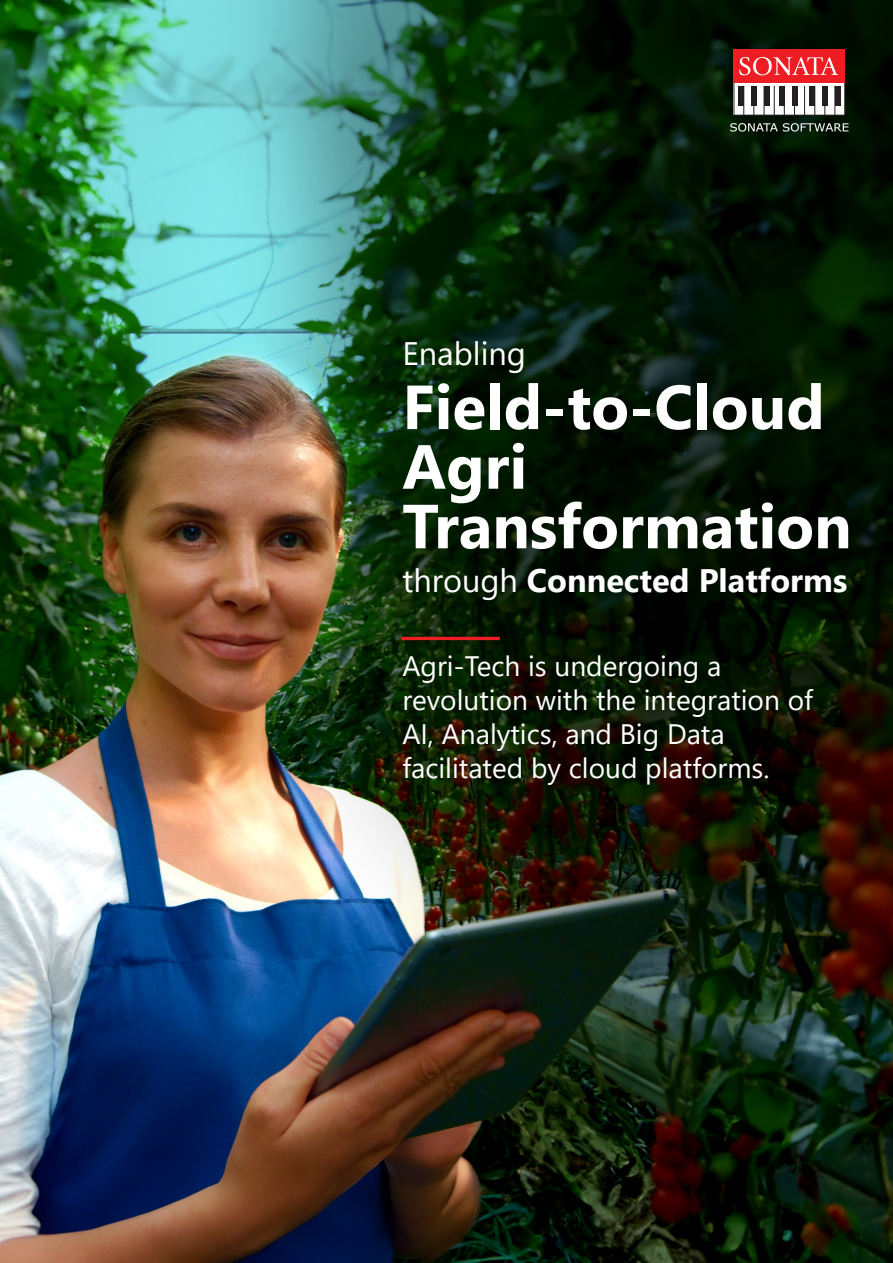
<style>
.page{position:relative;width:893px;height:1263px;background:#fff}
.page>*{position:absolute;margin:0;border:0;box-sizing:border-box;transform-origin:0 0}
.t1{font:700 62.1px/59.6px "Segoe UI";color:#fff}
.t2{font:700 32.55px "Segoe UI";color:#fff}
.t3{font:32.55px "Segoe UI";color:#fff}
.t4{font:28.05px/33.8px "Segoe UI";color:#fff}
.s1{font-weight:400}
</style>
<div class="page">
<img style="left:0;top:0;width:893px;height:1263px">
<svg style="left:733px;top:83px;width:112px;height:33px"></svg>
<svg style="left:730px;top:123px;width:118px;height:9px"></svg>
<div style="left:733px;top:49px;width:112px;height:34px;background:#ee1d23"></div>
<svg style="left:739px;top:57px;width:99px;height:18px"></svg>
<hr style="left:402px;top:637px;width:96px;height:3px;background:#ee1f23">
<p class="t3" style="left:402px;top:323px;width:125px">Enabling</p>
<h1 class="t1" style="left:402px;top:372px;width:451px">Field-to-Cloud<br>Agri<br>Transformation</h1>
<p class="t2" style="left:402px;top:550px;width:446px"><span class="s1">through</span> Connected Platforms</p>
<p class="t4" style="left:402px;top:647px;width:412px">Agri-Tech is undergoing a revolution with the integration of<br>AI, Analytics, and Big Data facilitated by cloud platforms.</p>
</div>
